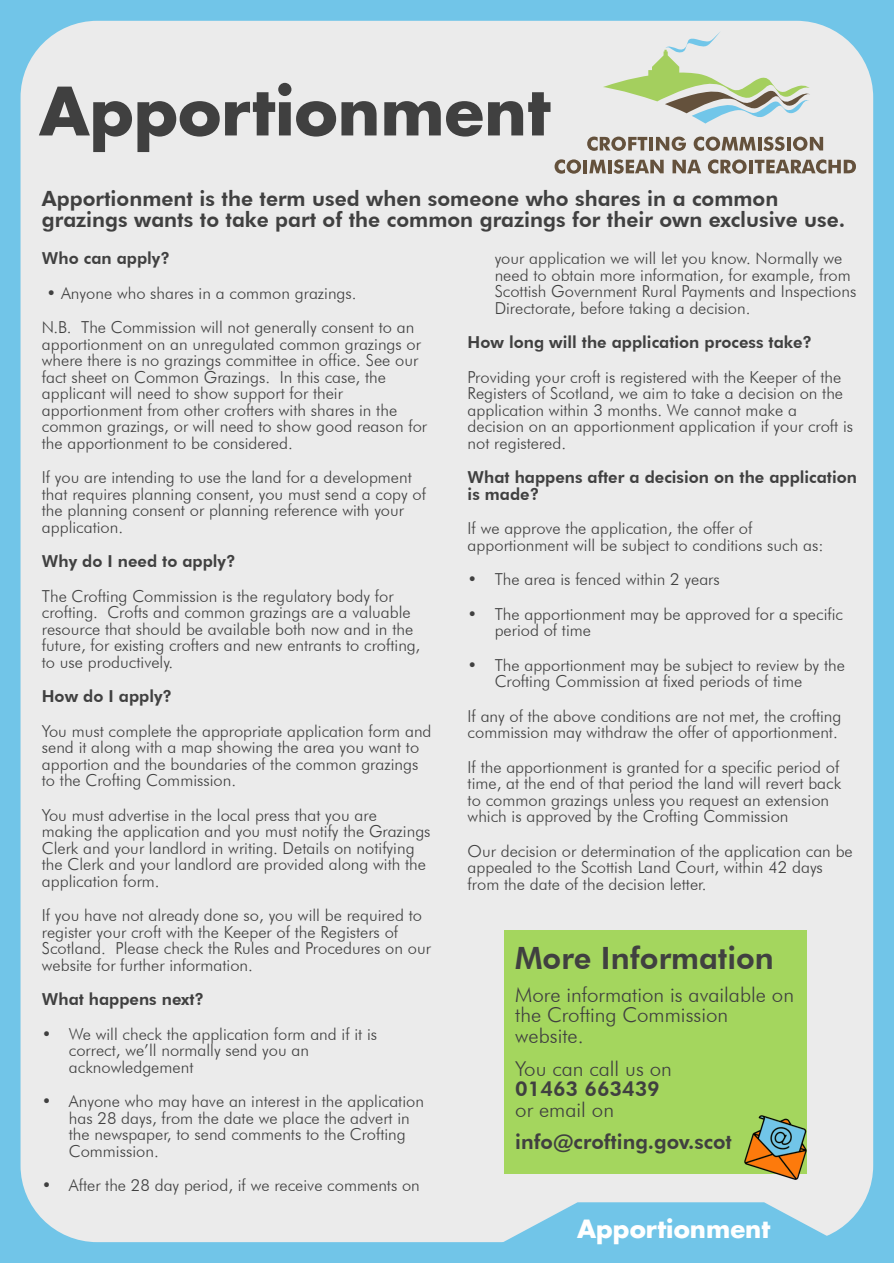
<style>
.page{position:relative;width:894px;height:1263px;background:#fff}
.page>*{position:absolute;margin:0;border:0;box-sizing:border-box;transform-origin:0 0}
.t1{font:700 64.8px "Futura";color:#404040}
.t2{font:800 30.75px "Futura BT";color:#404040}
.t3{font:700 24.45px "Futura";color:#fff}
.t4{font:800 21px/21px "Futura BT";color:#404040}
.t5{font:300 20.55px/20.5px "Futura BT";color:#404040}
.t6{font:800 20.55px "Futura BT";color:#404040}
.t7{font:300 16.5px/16.5px "Futura BT";color:#404040}
.t8{font:800 16.5px/16.5px "Futura BT";color:#404040}
</style>
<div class="page">
<div style="left:0;top:0;width:893px;height:1263px;background:#71c5e8"></div>
<div style="left:21px;top:21px;width:851px;height:1221px;background:#ebebeb;border-radius:77px"></div>
<svg style="left:484px;top:1202px;width:373px;height:41px"></svg>
<svg style="left:603px;top:32px;width:206px;height:92px"></svg>
<svg style="left:587px;top:137px;width:98px;height:14px"></svg>
<svg style="left:693px;top:137px;width:62px;height:14px"></svg>
<svg style="left:758px;top:137px;width:3px;height:13px"></svg>
<svg style="left:763px;top:137px;width:21px;height:14px"></svg>
<svg style="left:787px;top:137px;width:3px;height:13px"></svg>
<svg style="left:793px;top:137px;width:29px;height:14px"></svg>
<svg style="left:554px;top:159px;width:27px;height:15px"></svg>
<hr style="left:583px;top:160px;width:4px;height:13px;background:#64513c">
<svg style="left:589px;top:160px;width:16px;height:13px"></svg>
<svg style="left:608px;top:160px;width:3px;height:13px"></svg>
<svg style="left:613px;top:159px;width:50px;height:15px"></svg>
<svg style="left:672px;top:160px;width:29px;height:13px"></svg>
<svg style="left:707px;top:159px;width:39px;height:15px"></svg>
<svg style="left:749px;top:160px;width:3px;height:13px"></svg>
<svg style="left:754px;top:159px;width:101px;height:15px"></svg>
<div style="left:504px;top:930px;width:302px;height:244px;background:#a4d65e"></div>
<img style="left:744px;top:1116px;width:61px;height:63px">
<h1 class="t1" style="left:39px;top:88px;width:512px">Apportionment</h1>
<p class="t4" style="left:42px;top:190px;width:804px">Apportionment is the term used when someone who shares in a common grazings wants to take part of the common grazings for their own exclusive use.</p>
<p class="t8" style="left:42px;top:251px;width:129px">Who can apply?</p>
<p class="t7" style="left:42px;top:277px;width:374px;line-height:34.5px">• Anyone who shares in a common grazings.<br>N.B. The Commission will not generally consent to an</p>
<p class="t7" style="left:42px;top:337px;width:386px">apportionment on an unregulated common grazings or where there is no grazings committee in office. See our fact sheet on Common Grazings. In this case, the applicant will need to show support for their apportionment from other crofters with shares in the common grazings, or will need to show good reason for the apportionment to be considered.</p>
<p class="t7" style="left:42px;top:470px;width:385px">If you are intending to use the land for a development that requires planning consent, you must send a copy of the planning consent or planning reference with your application.</p>
<p class="t8" style="left:42px;top:554px;width:195px">Why do I need to apply?</p>
<p class="t7" style="left:42px;top:589px;width:380px">The Crofting Commission is the regulatory body for crofting. Crofts and common grazings are a valuable resource that should be available both now and in the future, for existing crofters and new entrants to crofting, to use productively.</p>
<p class="t8" style="left:42px;top:689px;width:132px">How do I apply?</p>
<p class="t7" style="left:42px;top:724px;width:391px">You must complete the appropriate application form and send it along with a map showing the area you want to apportion and the boundaries of the common grazings to the Crofting Commission.</p>
<p class="t7" style="left:42px;top:808px;width:390px">You must advertise in the local press that you are making the application and you must notify the Grazings Clerk and your landlord in writing. Details on notifying the Clerk and your landlord are provided along with the application form.</p>
<p class="t7" style="left:42px;top:908px;width:390px">If you have not already done so, you will be required to register your croft with the Keeper of the Registers of Scotland. Please check the Rules and Procedures on our website for further information.</p>
<p class="t8" style="left:42px;top:992px;width:164px">What happens next?</p>
<p class="t7" style="left:69px;top:1027px;width:309px;text-indent:-27px">• We will check the application form and if it is correct, we’ll normally send you an acknowledgement</p>
<p class="t7" style="left:69px;top:1094px;width:356px;text-indent:-27px">• Anyone who may have an interest in the application has 28 days, from the date we place the advert in the newspaper, to send comments to the Crofting Commission.</p>
<p class="t7" style="left:42px;top:1178px;width:379px">• After the 28 day period, if we receive comments on</p>
<p class="t7" style="left:494px;top:251px;width:363px">your application we will let you know. Normally we need to obtain more information, for example, from Scottish Government Rural Payments and Inspections Directorate, before taking a decision.</p>
<p class="t8" style="left:467px;top:335px;width:346px">How long will the application process take?</p>
<p class="t7" style="left:467px;top:370px;width:387px">Providing your croft is registered with the Keeper of the Registers of Scotland, we aim to take a decision on the application within 3 months. We cannot make a decision on an apportionment application if your croft is not registered.</p>
<p class="t8" style="left:467px;top:470px;width:391px">What happens after a decision on the application is made?</p>
<p class="t7" style="left:467px;top:521px;width:357px">If we approve the application, the offer of apportionment will be subject to conditions such as:</p>
<p class="t7" style="left:467px;top:572px;width:253px">• The area is fenced within 2 years</p>
<p class="t7" style="left:494px;top:607px;width:350px;text-indent:-27px">• The apportionment may be approved for a specific period of time</p>
<p class="t7" style="left:494px;top:658px;width:351px;text-indent:-27px">• The apportionment may be subject to review by the<br>Crofting Commission at fixed periods of time</p>
<p class="t7" style="left:467px;top:709px;width:375px">If any of the above conditions are not met, the crofting commission may withdraw the offer of apportionment.</p>
<p class="t7" style="left:467px;top:760px;width:375px">If the apportionment is granted for a specific period of time, at the end of that period the land will revert back to common grazings unless you request an extension which is approved by the Crofting Commission</p>
<p class="t7" style="left:467px;top:844px;width:386px">Our decision or determination of the application can be appealed to the Scottish Land Court, within 42 days from the date of the decision letter.</p>
<h2 class="t2" style="left:515px;top:946px;width:260px">More Information</h2>
<p class="t5" style="left:515px;top:986px;width:280px">More information is available on the Crofting Commission website.</p>
<p class="t5" style="left:515px;top:1060px;width:158px">You can call us on</p>
<p class="t6" style="left:515px;top:1080px;width:146px">01463 663439</p>
<p class="t5" style="left:515px;top:1101px;width:100px">or email on</p>
<p class="t6" style="left:515px;top:1134px;width:218px">info@crofting.gov.scot</p>
<h3 class="t3" style="left:577px;top:1219px;width:194px">Apportionment</h3>
</div>
